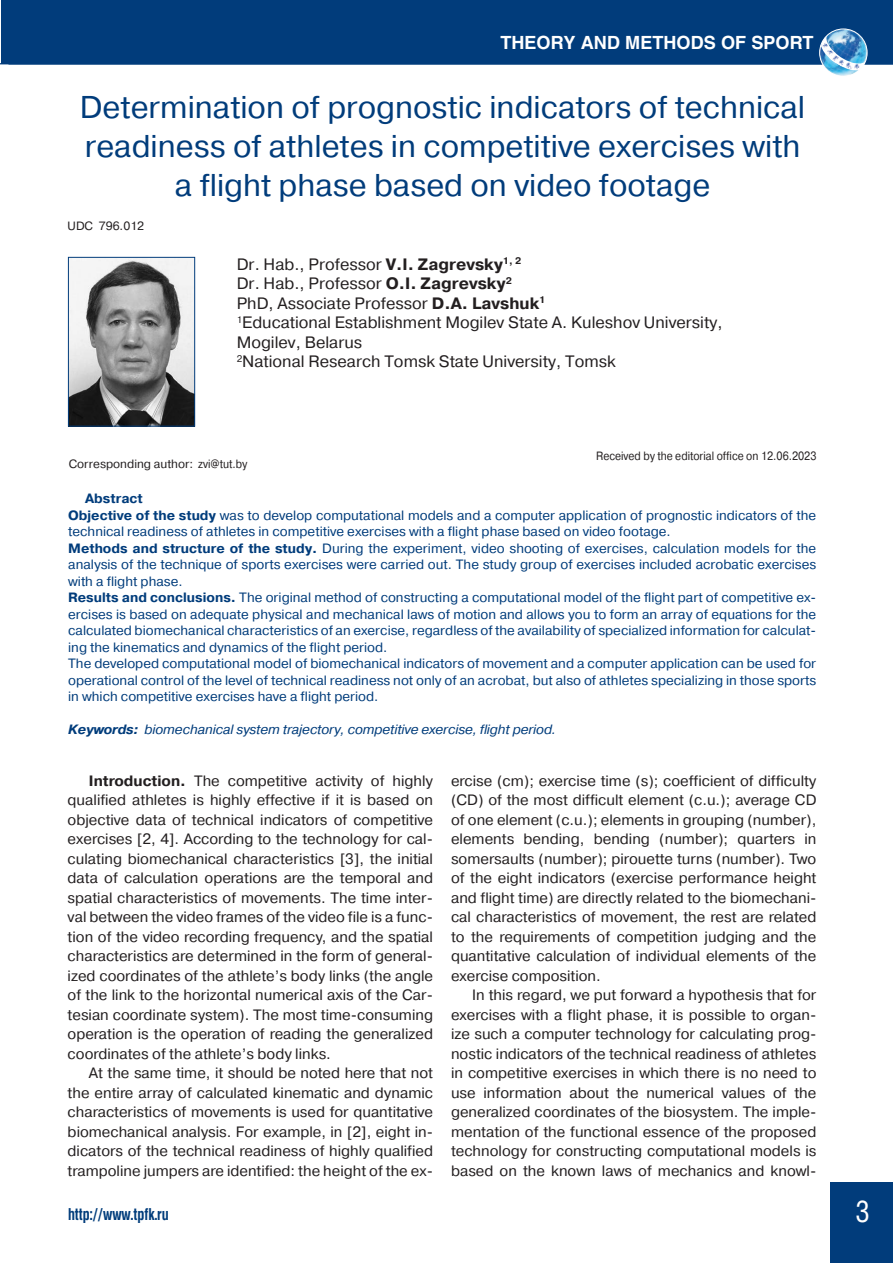
<style>
.page{position:relative;width:893px;height:1263px;background:#fff}
.page>*{position:absolute;margin:0;border:0;box-sizing:border-box;transform-origin:0 0}
.ЗАГОЛОВОК{font:31.5px/39px "Pragmatica C";color:#013c7b;text-align:center}
.t1{font:30px "Helios Cond C";color:#fff}
.t2{font:700 18px "Helios C";color:#fff}
.ИНСТИТУТ{font:16.5px "Pragmatica C";color:#231f20}
.t3{font:700 16.5px "Helios Cond C";color:#013c7b;scale:.91 1}
.t4{font:15px/19.5px "Pragmatica C";color:#231f20;text-align:justify}
.ТЕКСТ{font:13.5px/16.5px "Pragmatica C";color:#013c7b;text-align:justify}
.ТЕКСТ-2{font:italic 13.5px "Pragmatica C";letter-spacing:-.01em;color:#013c7b}
.t5{font:700 13.5px "Pragmatica C";color:#013c7b}
.АДРЕС{font:12px "Pragmatica C";color:#231f20}
.АДРЕС-2{font:12px "Pragmatica C";color:#231f20;scale:.88 1}
.s1{font-weight:700}
</style>
<div class="page">
<div style="left:831px;top:1182px;width:62px;height:81px;background:#013c7b"></div>
<hr style="left:9px;top:63px;width:884px;height:2px;background:#013c7b">
<div style="left:1px;top:0;width:892px;height:64px;background:#013c7b"></div>
<img style="left:70px;top:259px;width:123px;height:165px">
<div style="left:68px;top:257px;width:127px;height:169px;border:1px solid #013c7b"></div>
<hr style="left:0;top:63px;width:893px;height:1px;background:#013c7b">
<img style="left:828px;top:29px;width:45px;height:46px">
<div style="left:819px;top:29px;width:48px;height:48px;border:1px solid #fff;border-radius:50%"></div>
<svg style="left:820px;top:34px;width:46px;height:40px;background:#7eb1d6"></svg>
<p class="t2" style="left:500px;top:33px;width:315px">THEORY AND METHODS OF SPORT</p>
<p class="ЗАГОЛОВОК" style="left:80px;top:88px;width:727px">Determination of prognostic indicators of technical readiness of athletes in competitive exercises with a flight phase based on video footage</p>
<p class="АДРЕС" style="left:68px;top:219px;width:78px">UDC 796.012</p>
<p class="ИНСТИТУТ" style="left:237px;top:255px;width:286px">Dr. Hab., Professor <span class="s1">V.I. Zagrevsky</span><sup>1,</sup> <sup>2</sup></p>
<p class="ИНСТИТУТ" style="left:237px;top:274px;width:277px">Dr. Hab., Professor <span class="s1">O.I. Zagrevsky</span><sup>2</sup></p>
<p class="ИНСТИТУТ" style="left:237px;top:294px;width:310px">PhD, Associate Professor <span class="s1">D.A. Lavshuk</span><sup>1</sup></p>
<p class="ИНСТИТУТ" style="left:237px;top:313px;width:487px"><sup>1</sup>Educational Establishment Mogilev State A. Kuleshov University,</p>
<p class="ИНСТИТУТ" style="left:237px;top:333px;width:127px">Mogilev, Belarus</p>
<p class="ИНСТИТУТ" style="left:237px;top:352px;width:380px"><sup>2</sup>National Research Tomsk State University, Tomsk</p>
<p class="АДРЕС" style="left:69px;top:457px;width:180px">Corresponding author: zvi@tut.by</p>
<p class="АДРЕС-2" style="left:596px;top:449px;width:252px">Received by the editorial office on 12.06.2023</p>
<p class="t5" style="left:85px;top:491px;width:59px">Abstract</p>
<p class="ТЕКСТ" style="left:68px;top:507px;width:750px"><span class="s1">Objective of the study</span> was to develop computational models and a computer application of prognostic indicators of the technical readiness of athletes in competitive exercises with a flight phase based on video footage.</p>
<p class="ТЕКСТ" style="left:68px;top:540px;width:750px"><span class="s1">Methods and structure of the study.</span> During the experiment, video shooting of exercises, calculation models for the analysis of the technique of sports exercises were carried out. The study group of exercises included acrobatic exercises with a flight phase.</p>
<p class="ТЕКСТ" style="left:68px;top:589px;width:750px"><span class="s1">Results and conclusions.</span> The original method of constructing a computational model of the flight part of competitive ex&shy;ercises is based on adequate physical and mechanical laws of motion and allows you to form an array of equations for the calculated biomechanical characteristics of an exercise, regardless of the availability of specialized information for calculat&shy;ing the kinematics and dynamics of the flight period.</p>
<p class="ТЕКСТ" style="left:68px;top:655px;width:750px">The developed computational model of biomechanical indicators of movement and a computer application can be used for operational control of the level of technical readiness not only of an acrobat, but also of athletes specializing in those sports in which competitive exercises have a flight period.</p>
<p class="ТЕКСТ-2" style="left:68px;top:722px;width:489px"><span class="s1">Keywords:</span> biomechanical system trajectory, competitive exercise, flight period.</p>
<p class="t4" style="left:68px;top:771px;width:367px;text-indent:21px"><span class="s1">Introduction.</span> The competitive activity of highly qualified athletes is highly effective if it is based on objective data of technical indicators of competitive exercises [2, 4]. According to the technology for cal&shy;culating biomechanical characteristics [3], the initial data of calculation operations are the temporal and spatial characteristics of movements. The time inter&shy;val between the video frames of the video file is a func&shy;tion of the video recording frequency, and the spatial characteristics are determined in the form of general&shy;ized coordinates of the athlete’s body links (the angle of the link to the horizontal numerical axis of the Car&shy;tesian coordinate system). The most time-consuming operation is the operation of reading the generalized coordinates of the athlete’s body links.</p>
<p class="t4" style="left:68px;top:1063px;width:367px;text-indent:21px">At the same time, it should be noted here that not the entire array of calculated kinematic and dynamic characteristics of movements is used for quantitative biomechanical analysis. For example, in [2], eight in&shy;dicators of the technical readiness of highly qualified trampoline jumpers are identified: the height of the ex-</p>
<p class="t4" style="left:451px;top:771px;width:367px">ercise (cm); exercise time (s); coefficient of difficulty (CD) of the most difficult element (c.u.); average CD of one element (c.u.); elements in grouping (number), elements bending, bending (number); quarters in somersaults (number); pirouette turns (number). Two of the eight indicators (exercise performance height and flight time) are directly related to the biomechani&shy;cal characteristics of movement, the rest are related to the requirements of competition judging and the quantitative calculation of individual elements of the exercise composition.</p>
<p class="t4" style="left:451px;top:985px;width:367px;text-indent:21px">In this regard, we put forward a hypothesis that for exercises with a flight phase, it is possible to organ&shy;ize such a computer technology for calculating prog&shy;nostic indicators of the technical readiness of athletes in competitive exercises in which there is no need to use information about the numerical values of the generalized coordinates of the biosystem. The imple&shy;mentation of the functional essence of the proposed technology for constructing computational models is based on the known laws of mechanics and knowl-</p>
<p class="t3" style="left:68px;top:1204px;width:112px">http://www.tpfk.ru</p>
<p class="t1" style="left:856px;top:1194px;width:16px">3</p>
</div>
